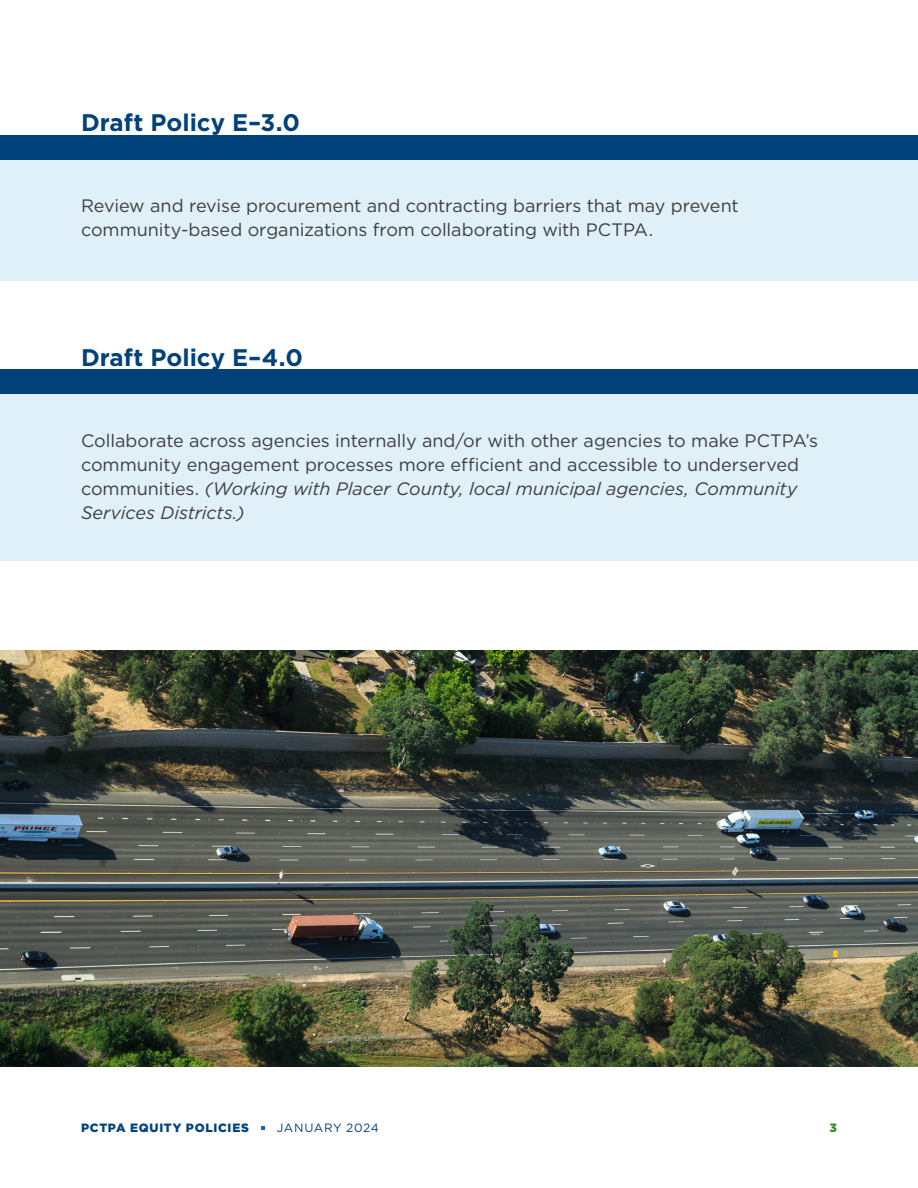
<style>
.page{position:relative;width:918px;height:1188px;background:#fff}
.page>*{position:absolute;margin:0;border:0;box-sizing:border-box;transform-origin:0 0}
.t1{font:700 24px "Gotham HTF";color:#004279}
.t2{font:18px/24px "Gotham HTF";letter-spacing:-.005em;color:#3e3e3f}
.t3{font:900 12px "Gotham HTF";letter-spacing:.065em;color:#004279}
.t4{font:12px "Gotham HTF";letter-spacing:.045em;color:#004279}
.t5{font:900 12px "Gotham HTF";color:#3d862f}
.s1{font-style:italic}
</style>
<div class="page">
<svg style="left:261px;top:1126px;width:4px;height:4px"></svg>
<div style="left:0;top:394px;width:918px;height:167px;background:#dff0f8"></div>
<div style="left:0;top:159px;width:918px;height:122px;background:#dff0f8"></div>
<div style="left:0;top:135px;width:918px;height:24px;background:#004279"></div>
<div style="left:0;top:369px;width:918px;height:25px;background:#004279"></div>
<img style="left:0;top:650px;width:918px;height:416px">
<h1 class="t1" style="left:81px;top:109px;width:220px">Draft Policy E–3.0</h1>
<p class="t2" style="left:81px;top:194px;width:659px">Review and revise procurement and contracting barriers that may prevent community-based organizations from collaborating with PCTPA.</p>
<h1 class="t1" style="left:81px;top:343px;width:224px">Draft Policy E–4.0</h1>
<p class="t2" style="left:81px;top:428px;width:739px">Collaborate across agencies internally and/or with other agencies to make PCTPA’s community engagement processes more efficient and accessible to underserved communities. <span class="s1">(Working with Placer County, local municipal agencies, Community Services Districts.)</span></p>
<p class="t3" style="left:81px;top:1121px;width:170px">PCTPA EQUITY POLICIES</p>
<p class="t4" style="left:277px;top:1121px;width:104px">JANUARY 2024</p>
<p class="t5" style="left:830px;top:1121px;width:9px">3</p>
</div>
